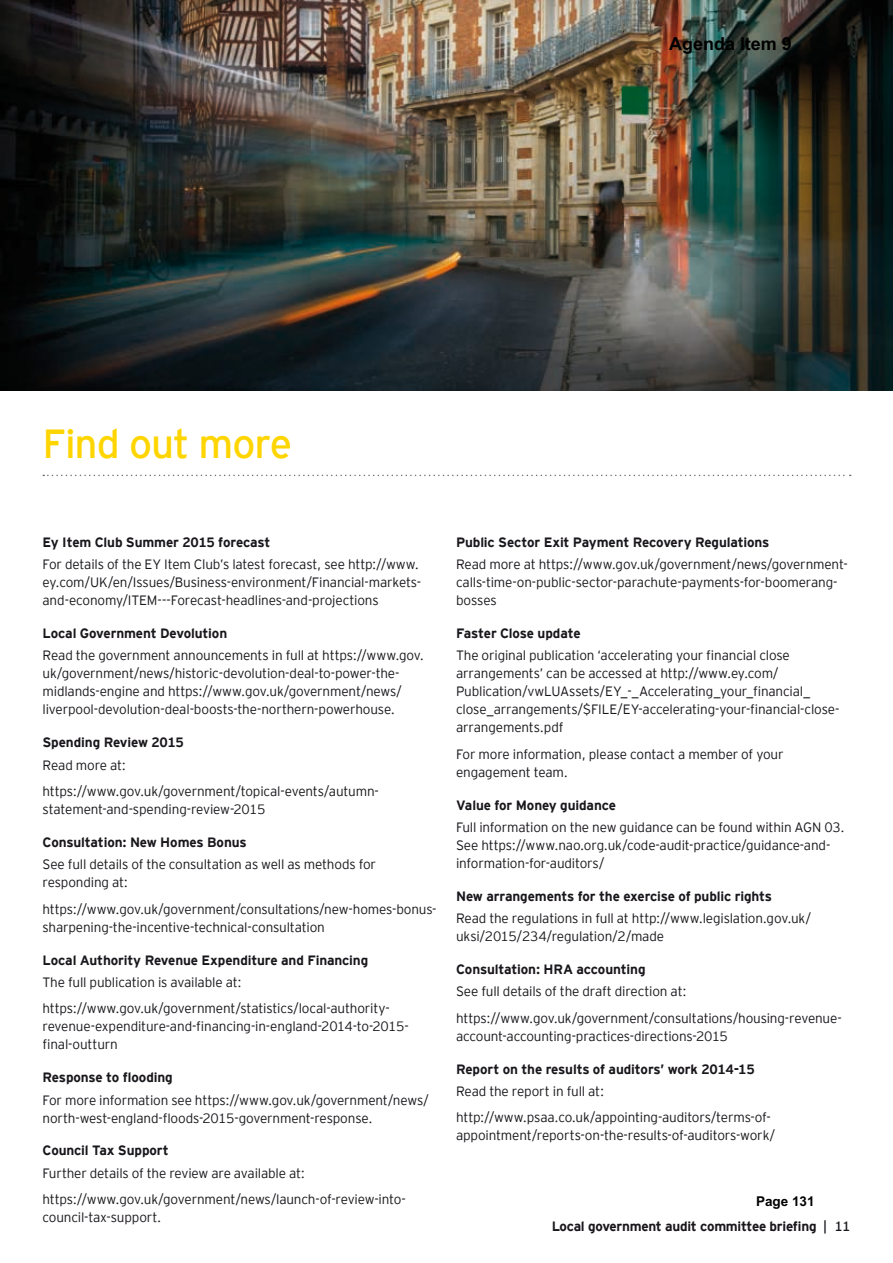
<style>
.page{position:relative;width:893px;height:1263px;background:#fff}
.page>*{position:absolute;margin:0;border:0;box-sizing:border-box;transform-origin:0 0}
.t1{font:40.5px "EY Interstate";letter-spacing:-.03em;color:#ffd500}
.t2{font:700 18px "Arial";color:#000}
.t3{font:300 13.5px/18px "EY Interstate";letter-spacing:-.015em;color:#1a171c}
.t4{font:700 13.5px "EY Interstate";letter-spacing:-.01em;color:#1a171c}
.t5{font:700 13.5px "Arial";color:#000}
.s1{font-weight:400}
</style>
<div class="page">
<img style="left:0;top:0;width:893px;height:390px">
<svg style="left:43px;top:475px;width:808px;height:1px"></svg>
<h2 class="t2" style="left:669px;top:34px;width:124px">Agenda Item 9</h2>
<h1 class="t1" style="left:43px;top:414px;width:251px">Find out more</h1>
<p class="t4" style="left:43px;top:533px;width:230px">Ey Item Club Summer 2015 forecast</p>
<p class="t3" style="left:43px;top:555px;width:380px">For details of the EY Item Club’s latest forecast, see http://www. ey.com/UK/en/Issues/Business-environment/Financial-markets&shy;and-economy/ITEM---Forecast-headlines-and-projections</p>
<p class="t4" style="left:43px;top:624px;width:186px">Local Government Devolution</p>
<p class="t3" style="left:43px;top:646px;width:383px">Read the government announcements in full at https://www.gov. uk/government/news/historic-devolution-deal-to-power-the&shy;midlands-engine and https://www.gov.uk/government/news/ liverpool-devolution-deal-boosts-the-northern-powerhouse.</p>
<p class="t4" style="left:43px;top:733px;width:143px">Spending Review 2015</p>
<p class="t3" style="left:43px;top:751px;width:338px;line-height:26.5px">Read more at: https://www.gov.uk/government/topical-events/autumn-</p>
<p class="t3" style="left:43px;top:799px;width:224px">statement-and-spending-review-2015</p>
<p class="t4" style="left:43px;top:832px;width:206px">Consultation: New Homes Bonus</p>
<p class="t3" style="left:43px;top:855px;width:335px">See full details of the consultation as well as methods for responding at:</p>
<p class="t3" style="left:43px;top:899px;width:396px">https://www.gov.uk/government/consultations/new-homes-bonus&shy;sharpening-the-incentive-technical-consultation</p>
<p class="t4" style="left:43px;top:950px;width:327px">Local Authority Revenue Expenditure and Financing</p>
<p class="t3" style="left:43px;top:968px;width:349px;line-height:26.5px">The full publication is available at: https://www.gov.uk/government/statistics/local-authority-</p>
<p class="t3" style="left:43px;top:1017px;width:368px">revenue-expenditure-and-financing-in-england-2014-to-2015- final-outturn</p>
<p class="t4" style="left:43px;top:1068px;width:132px">Response to flooding</p>
<p class="t3" style="left:43px;top:1090px;width:388px">For more information see https://www.gov.uk/government/news/ north-west-england-floods-2015-government-response.</p>
<p class="t4" style="left:43px;top:1141px;width:128px">Council Tax Support</p>
<p class="t3" style="left:43px;top:1159px;width:365px;line-height:26.5px">Further details of the review are available at: https://www.gov.uk/government/news/launch-of-review-into-</p>
<p class="t3" style="left:43px;top:1207px;width:120px">council-tax-support.</p>
<p class="t4" style="left:456px;top:532px;width:315px">Public Sector Exit Payment Recovery Regulations</p>
<p class="t3" style="left:456px;top:555px;width:393px">Read more at https://www.gov.uk/government/news/government&shy;calls-time-on-public-sector-parachute-payments-for-boomerang&shy;bosses</p>
<p class="t4" style="left:456px;top:624px;width:126px">Faster Close update</p>
<p class="t3" style="left:456px;top:646px;width:385px">The original publication ‘accelerating your financial close arrangements’ can be accessed at http://www.ey.com/ Publication/vwLUAssets/EY_-_Accelerating_your_financial_ close_arrangements/$FILE/EY-accelerating-your-financial-close&shy;arrangements.pdf</p>
<p class="t3" style="left:456px;top:744px;width:329px">For more information, please contact a member of your engagement team.</p>
<p class="t4" style="left:456px;top:795px;width:162px">Value for Money guidance</p>
<p class="t3" style="left:456px;top:817px;width:390px">Full information on the new guidance can be found within AGN 03.<br>See https://www.nao.org.uk/code-audit-practice/guidance-and&shy;information-for-auditors/</p>
<p class="t4" style="left:456px;top:886px;width:318px">New arrangements for the exercise of public rights</p>
<p class="t3" style="left:456px;top:908px;width:357px">Read the regulations in full at http://www.legislation.gov.uk/ uksi/2015/234/regulation/2/made</p>
<p class="t4" style="left:456px;top:959px;width:191px">Consultation: HRA accounting</p>
<p class="t3" style="left:456px;top:977px;width:387px;line-height:26.5px">See full details of the draft direction at: https://www.gov.uk/government/consultations/housing-revenue-</p>
<p class="t3" style="left:456px;top:1026px;width:273px">account-accounting-practices-directions-2015</p>
<p class="t4" style="left:456px;top:1059px;width:300px">Report on the results of auditors’ work 2014-15</p>
<p class="t3" style="left:456px;top:1077px;width:316px;line-height:26.5px">Read the report in full at: http://www.psaa.co.uk/appointing-auditors/terms-of-</p>
<p class="t3" style="left:456px;top:1126px;width:321px">appointment/reports-on-the-results-of-auditors-work/</p>
<p class="t5" style="left:756px;top:1194px;width:60px">Page 131</p>
<p class="t4" style="left:552px;top:1217px;width:300px">Local government audit committee briefing <span class="s1">| 11</span></p>
</div>
